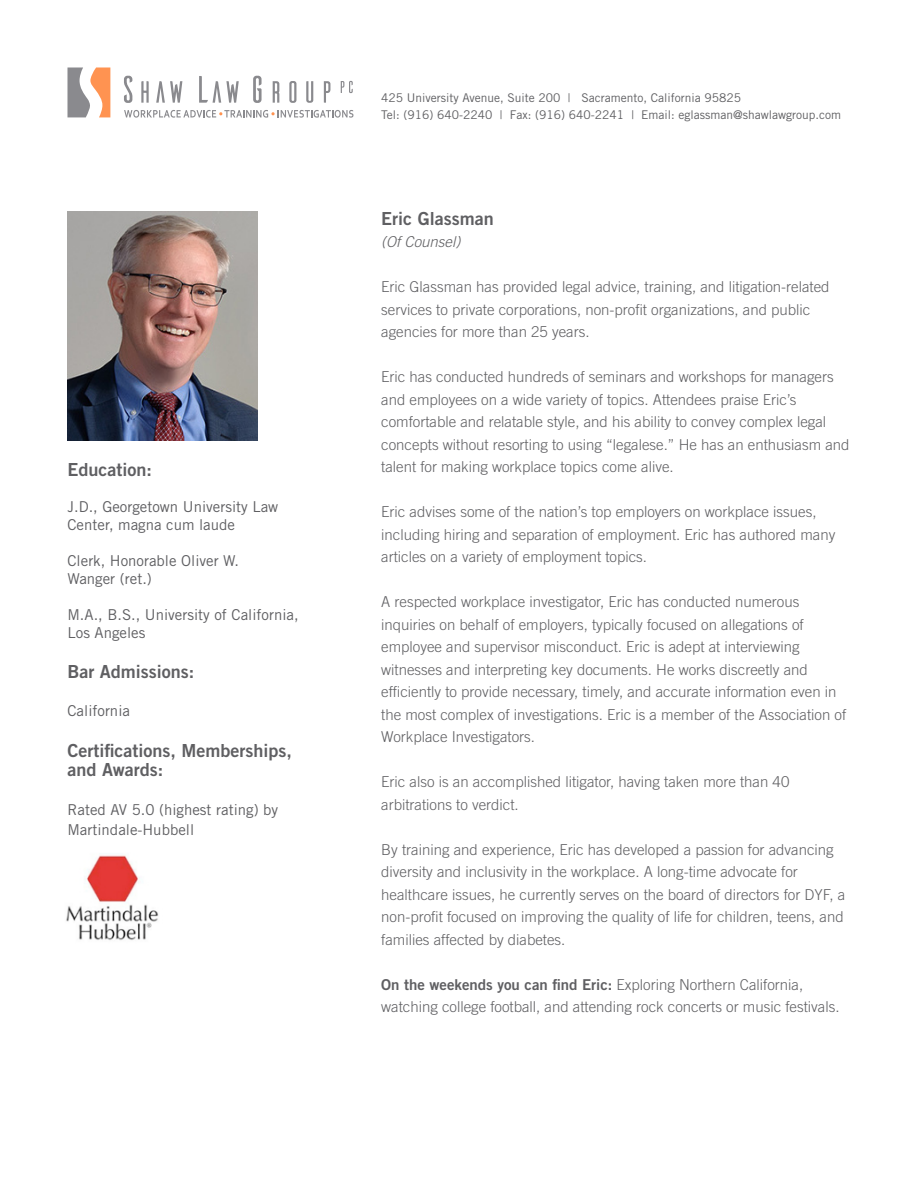
<style>
.page{position:relative;width:918px;height:1188px;background:#fff}
.page>*{position:absolute;margin:0;border:0;box-sizing:border-box;transform-origin:0 0}
.t1{font:18px/19.5px "Trade Gothic LT Std Bd 2";color:#5f5f62}
.t2{font:300 15px/22.5px "Trade Gothic LT Std";color:#5f5f62}
.t3{font:15px "Trade Gothic LT Std";color:#5f5f62}
.t4{font:italic 300 15px "Trade Gothic LT Std";color:#5f5f62}
.t5{font:12px "Trade Gothic LT Std";color:#5f5f62}
.s1{font-family:"Trade Gothic LT Std Bd 2";font-weight:400}
</style>
<div class="page">
<svg style="left:68px;top:68px;width:42px;height:49px"></svg>
<svg style="left:124px;top:76px;width:9px;height:27px"></svg>
<svg style="left:141px;top:81px;width:8px;height:22px"></svg>
<svg style="left:156px;top:81px;width:26px;height:22px"></svg>
<svg style="left:199px;top:76px;width:40px;height:27px"></svg>
<svg style="left:253px;top:76px;width:9px;height:27px"></svg>
<svg style="left:273px;top:81px;width:6px;height:22px"></svg>
<svg style="left:289px;top:81px;width:7px;height:22px"></svg>
<svg style="left:306px;top:81px;width:7px;height:22px"></svg>
<svg style="left:324px;top:81px;width:6px;height:22px"></svg>
<svg style="left:341px;top:81px;width:12px;height:12px"></svg>
<svg style="left:124px;top:110px;width:229px;height:8px"></svg>
<img style="left:68px;top:212px;width:190px;height:229px">
<img style="left:66px;top:855px;width:93px;height:86px">
<p class="t1" style="left:68px;top:460px;width:86px">Education:</p>
<p class="t3" style="left:68px;top:498px;width:212px">J.D., Georgetown University Law</p>
<p class="t3" style="left:68px;top:516px;width:169px">Center, magna cum laude</p>
<p class="t3" style="left:68px;top:552px;width:173px">Clerk, Honorable Oliver W.</p>
<p class="t3" style="left:68px;top:570px;width:86px">Wanger (ret.)</p>
<p class="t3" style="left:68px;top:606px;width:233px">M.A., B.S., University of California,</p>
<p class="t3" style="left:68px;top:624px;width:79px">Los Angeles</p>
<p class="t1" style="left:68px;top:662px;width:128px">Bar Admissions:</p>
<p class="t3" style="left:68px;top:701px;width:64px">California</p>
<p class="t1" style="left:68px;top:740px;width:226px">Certifications, Memberships, and Awards:</p>
<p class="t3" style="left:68px;top:801px;width:212px">Rated AV 5.0 (highest rating) by</p>
<p class="t3" style="left:68px;top:820px;width:128px">Martindale-Hubbell</p>
<p class="t5" style="left:381px;top:91px;width:361px">425 University Avenue, Suite 200 | Sacramento, California 95825</p>
<p class="t5" style="left:381px;top:107px;width:462px">Tel: (916) 640-2240 | Fax: (916) 640-2241 | Email: eglassman@shawlawgroup.com</p>
<p class="t1" style="left:381px;top:208px;width:114px">Eric Glassman</p>
<p class="t4" style="left:381px;top:233px;width:81px">(Of Counsel)</p>
<p class="t2" style="left:381px;top:275px;width:450px">Eric Glassman has provided legal advice, training, and litigation-related services to private corporations, non-profit organizations, and public agencies for more than 25 years.</p>
<p class="t2" style="left:381px;top:365px;width:470px">Eric has conducted hundreds of seminars and workshops for managers and employees on a wide variety of topics. Attendees praise Eric’s comfortable and relatable style, and his ability to convey complex legal concepts without resorting to using “legalese.” He has an enthusiasm and talent for making workplace topics come alive.</p>
<p class="t2" style="left:381px;top:500px;width:456px">Eric advises some of the nation’s top employers on workplace issues, including hiring and separation of employment. Eric has authored many articles on a variety of employment topics.</p>
<p class="t2" style="left:381px;top:590px;width:467px">A respected workplace investigator, Eric has conducted numerous inquiries on behalf of employers, typically focused on allegations of employee and supervisor misconduct. Eric is adept at interviewing witnesses and interpreting key documents. He works discreetly and efficiently to provide necessary, timely, and accurate information even in the most complex of investigations. Eric is a member of the Association of Workplace Investigators.</p>
<p class="t2" style="left:381px;top:770px;width:410px">Eric also is an accomplished litigator, having taken more than 40 arbitrations to verdict.</p>
<p class="t2" style="left:381px;top:838px;width:466px">By training and experience, Eric has developed a passion for advancing diversity and inclusivity in the workplace. A long-time advocate for healthcare issues, he currently serves on the board of directors for DYF, a non-profit focused on improving the quality of life for children, teens, and families affected by diabetes.</p>
<p class="t2" style="left:381px;top:973px;width:460px"><span class="s1">On the weekends you can find Eric:</span> Exploring Northern California, watching college football, and attending rock concerts or music festivals.</p>
</div>
